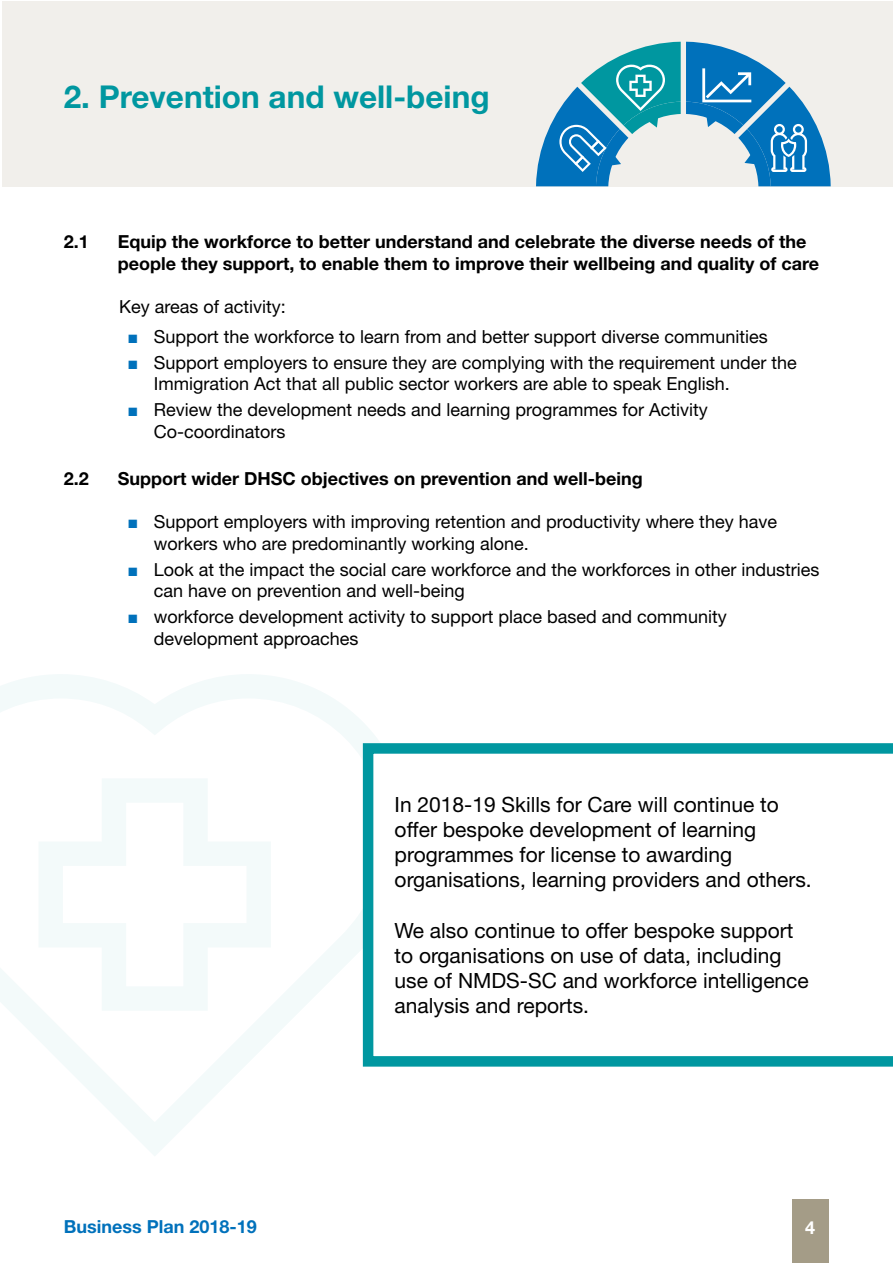
<style>
.page{position:relative;width:893px;height:1263px;background:#fff}
.page>*{position:absolute;margin:0;border:0;box-sizing:border-box;transform-origin:0 0}
.t1{font:700 31.5px "Helvetica Neue LT Std";color:#0097a0}
.t2{font:21px/25.2px "Helvetica Neue LT Std";color:#000}
.t3{font:18px/21.6px "Helvetica Neue LT Std";color:#000}
.t4{font:700 18px/21.6px "Helvetica Neue LT Std";color:#000}
.t5{font:700 18px "Helvetica Neue LT Std";color:#0071bb}
.t6{font:700 18px "Helvetica Neue LT Std";color:#fff}
.s1{font-family:"Arial";color:#0071bb}
</style>
<div class="page">
<div style="left:792px;top:1199px;width:36px;height:64px;background:#a49c87"></div>
<svg style="left:0;top:674px;width:409px;height:482px"></svg>
<svg style="left:38px;top:778px;width:233px;height:233px"></svg>
<div style="left:2px;top:1px;width:891px;height:185px;background:#f1efeb"></div>
<svg style="left:363px;top:743px;width:530px;height:323px"></svg>
<svg style="left:536px;top:42px;width:295px;height:144px"></svg>
<h1 class="t1" style="left:64px;top:77px;width:427px">2. Prevention and well-being</h1>
<p class="t4" style="left:64px;top:230px;width:27px">2.1</p>
<p class="t4" style="left:118px;top:230px;width:703px">Equip the workforce to better understand and celebrate the diverse needs of the people they support, to enable them to improve their wellbeing and quality of care</p>
<p class="t3" style="left:119px;top:295px;width:168px">Key areas of activity:</p>
<p class="t3" style="left:128px;top:325px;width:642px"><span class="s1">■</span> Support the workforce to learn from and better support diverse communities</p>
<p class="t3" style="left:154px;top:351px;width:644px;text-indent:-26px"><span class="s1">■</span> Support employers to ensure they are complying with the requirement under the<br>Immigration Act that all public sector workers are able to speak English.</p>
<p class="t3" style="left:154px;top:399px;width:556px;text-indent:-26px"><span class="s1">■</span> Review the development needs and learning programmes for Activity<br>Co-coordinators</p>
<p class="t4" style="left:64px;top:468px;width:27px">2.2</p>
<p class="t4" style="left:118px;top:468px;width:526px">Support wider DHSC objectives on prevention and well-being</p>
<p class="t3" style="left:154px;top:511px;width:625px;text-indent:-26px"><span class="s1">■</span> Support employers with improving retention and productivity where they have workers who are predominantly working alone.</p>
<p class="t3" style="left:154px;top:558px;width:667px;text-indent:-26px"><span class="s1">■</span> Look at the impact the social care workforce and the workforces in other industries can have on prevention and well-being</p>
<p class="t3" style="left:154px;top:606px;width:574px;text-indent:-26px"><span class="s1">■</span> workforce development activity to support place based and community development approaches</p>
<p class="t2" style="left:395px;top:791px;width:419px">In 2018-19 Skills for Care will continue to offer bespoke development of learning programmes for license to awarding organisations, learning providers and others.</p>
<p class="t2" style="left:395px;top:917px;width:416px">We also continue to offer bespoke support to organisations on use of data, including use of NMDS-SC and workforce intelligence analysis and reports.</p>
<p class="t5" style="left:64px;top:1216px;width:195px">Business Plan 2018-19</p>
<p class="t6" style="left:805px;top:1216px;width:12px">4</p>
</div>
